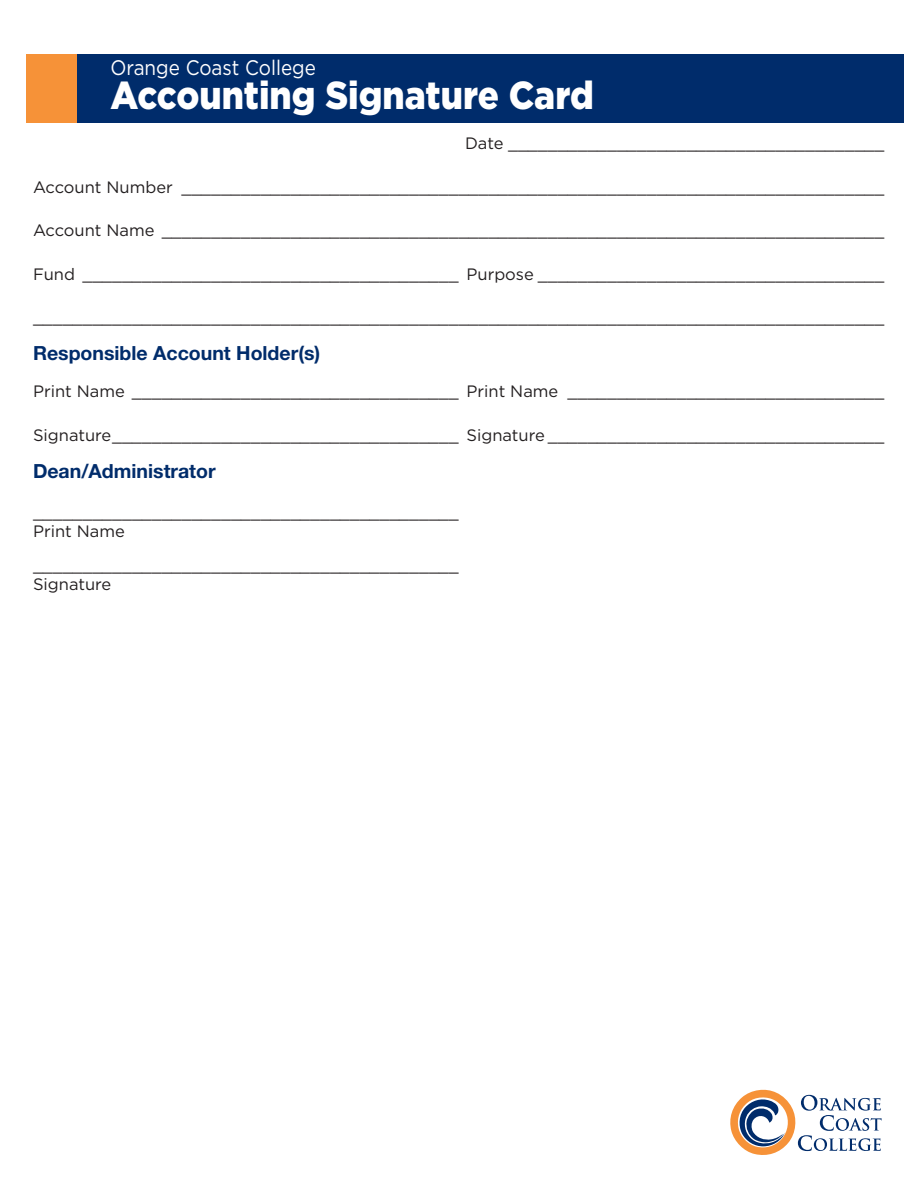
<style>
.page{position:relative;width:918px;height:1188px;background:#fff}
.page>*{position:absolute;margin:0;border:0;box-sizing:border-box;transform-origin:0 0}
.t1{font:900 39px "Gotham";color:#fff;scale:.9 1}
.t2{font:21px "Gotham";color:#fff;scale:.9 1}
.t3{font:700 19.5px "Helvetica Neue";color:#002c6b}
.t4{font:16.5px/19.8px "Gotham";color:#231f20}
.s1{font-size:19.5px;color:#002c6b}
</style>
<div class="page">
<div style="left:77px;top:54px;width:827px;height:68px;background:#002c6b"></div>
<div style="left:27px;top:54px;width:50px;height:68px;background:#f69238"></div>
<svg style="left:730px;top:1090px;width:152px;height:65px"></svg>
<p class="t2" style="left:110px;top:54px;width:230px">Orange Coast College</p>
<h1 class="t1" style="left:110px;top:69px;width:554px">Accounting Signature Card<span class="s1">B</span></h1>
<p class="t4" style="left:465px;top:133px;width:421px">Date ______________________________________</p>
<p class="t4" style="left:33px;top:177px;width:853px">Account Number _______________________________________________________________________</p>
<p class="t4" style="left:33px;top:220px;width:853px">Account Name _________________________________________________________________________</p>
<p class="t4" style="left:33px;top:264px;width:427px">Fund ______________________________________</p>
<p class="t4" style="left:466px;top:264px;width:419px">Purpose ___________________________________</p>
<p class="t4" style="left:33px;top:307px;width:853px">______________________________________________________________________________________</p>
<h2 class="t3" style="left:33px;top:341px;width:289px">Responsible Account Holder(s)</h2>
<p class="t4" style="left:33px;top:381px;width:427px">Print Name _________________________________</p>
<p class="t4" style="left:466px;top:381px;width:419px">Print Name ________________________________</p>
<p class="t4" style="left:33px;top:425px;width:427px">Signature___________________________________</p>
<p class="t4" style="left:466px;top:425px;width:419px">Signature __________________________________</p>
<h2 class="t3" style="left:33px;top:458px;width:184px">Dean/Administrator</h2>
<p class="t4" style="left:33px;top:501px;width:427px">___________________________________________<br>Print Name</p>
<p class="t4" style="left:33px;top:555px;width:427px">___________________________________________<br>Signature</p>
</div>
